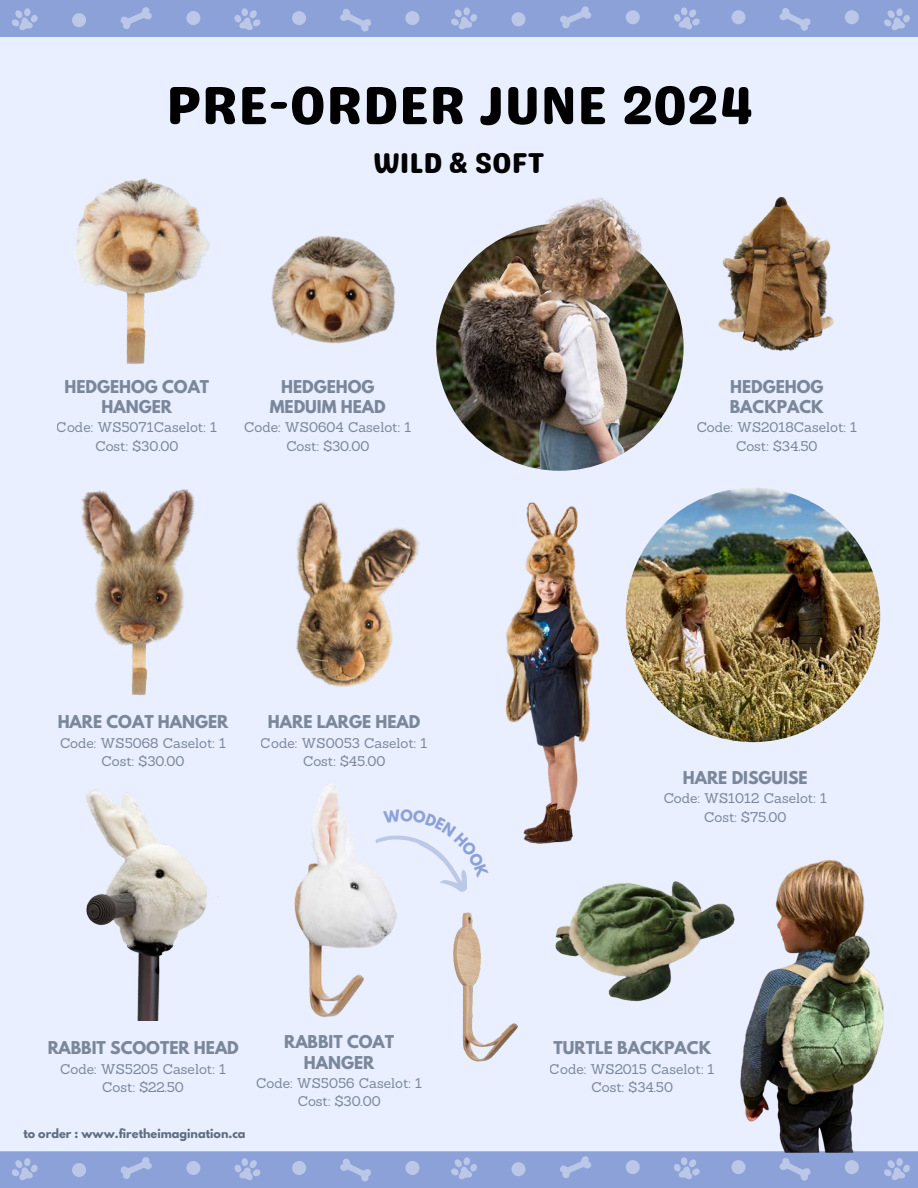
<style>
.page{position:relative;width:918px;height:1188px;background:#8ca1d8}
.page>*{position:absolute;margin:0;border:0;box-sizing:border-box;transform-origin:0 0}
.t1{font:53.7px "Genty Sans";color:#000}
.t2{font:28.65px "Genty Sans";color:#000}
.t3{font:700 15.75px/20.2px "League Spartan";color:#5f6d82;text-align:center}
.t4{font:13.65px/18.5px "Sanchez";color:#5f6d82;text-align:center}
.t5{font:700 11.25px "League Spartan";color:#5f6d82}
</style>
<div class="page">
<div style="left:0;top:37px;width:918px;height:1114px;background:#e9efff"></div>
<svg style="left:338px;top:9px;width:36px;height:29px"></svg>
<svg style="left:12px;top:8px;width:26px;height:22px"></svg>
<div style="left:72px;top:13px;width:14px;height:14px;background:#bac7e7;border-radius:50%"></div>
<svg style="left:234px;top:8px;width:26px;height:22px"></svg>
<svg style="left:120px;top:7px;width:32px;height:22px"></svg>
<div style="left:186px;top:11px;width:14px;height:14px;background:#bac7e7;border-radius:50%"></div>
<div style="left:292px;top:11px;width:14px;height:14px;background:#bac7e7;border-radius:50%"></div>
<div style="left:405px;top:11px;width:14px;height:14px;background:#bac7e7;border-radius:50%"></div>
<svg style="left:779px;top:8px;width:32px;height:23px"></svg>
<svg style="left:451px;top:7px;width:26px;height:22px"></svg>
<div style="left:511px;top:12px;width:14px;height:14px;background:#bac7e7;border-radius:50%"></div>
<svg style="left:674px;top:7px;width:25px;height:22px"></svg>
<svg style="left:560px;top:6px;width:31px;height:22px"></svg>
<div style="left:626px;top:10px;width:14px;height:14px;background:#bac7e7;border-radius:50%"></div>
<div style="left:731px;top:10px;width:15px;height:14px;background:#bac7e7;border-radius:50%"></div>
<div style="left:845px;top:10px;width:14px;height:14px;background:#bac7e7;border-radius:50%"></div>
<svg style="left:884px;top:8px;width:26px;height:22px"></svg>
<svg style="left:340px;top:1159px;width:31px;height:23px"></svg>
<svg style="left:12px;top:1158px;width:26px;height:22px"></svg>
<div style="left:72px;top:1163px;width:14px;height:14px;background:#bac7e7;border-radius:50%"></div>
<svg style="left:234px;top:1158px;width:26px;height:22px"></svg>
<svg style="left:118px;top:1149px;width:37px;height:30px"></svg>
<div style="left:186px;top:1161px;width:14px;height:14px;background:#bac7e7;border-radius:50%"></div>
<div style="left:292px;top:1161px;width:14px;height:14px;background:#bac7e7;border-radius:50%"></div>
<div style="left:405px;top:1161px;width:14px;height:14px;background:#bac7e7;border-radius:50%"></div>
<svg style="left:779px;top:1152px;width:34px;height:29px"></svg>
<svg style="left:451px;top:1157px;width:26px;height:22px"></svg>
<div style="left:511px;top:1162px;width:14px;height:14px;background:#bac7e7;border-radius:50%"></div>
<svg style="left:674px;top:1157px;width:25px;height:22px"></svg>
<svg style="left:557px;top:1149px;width:37px;height:29px"></svg>
<div style="left:626px;top:1160px;width:14px;height:14px;background:#bac7e7;border-radius:50%"></div>
<div style="left:731px;top:1160px;width:15px;height:14px;background:#bac7e7;border-radius:50%"></div>
<div style="left:845px;top:1160px;width:14px;height:14px;background:#bac7e7;border-radius:50%"></div>
<svg style="left:884px;top:1158px;width:26px;height:22px"></svg>
<img style="left:165px;top:117px;width:347px;height:347px">
<img style="left:758px;top:138px;width:160px;height:271px">
<img style="left:4px;top:138px;width:264px;height:264px">
<img style="left:369px;top:123px;width:389px;height:325px">
<img style="left:204px;top:775px;width:159px;height:254px">
<img style="left:19px;top:756px;width:264px;height:264px">
<img style="left:262px;top:478px;width:65px;height:251px">
<img style="left:327px;top:448px;width:451px;height:451px">
<img style="left:4px;top:475px;width:258px;height:257px">
<img style="left:626px;top:488px;width:254px;height:254px;border-radius:50%">
<img style="left:613px;top:798px;width:305px;height:354px">
<img style="left:465px;top:729px;width:373px;height:372px">
<img style="left:363px;top:886px;width:229px;height:228px">
<svg style="left:374px;top:809px;width:115px;height:90px"></svg>
<p class="t1" style="left:166px;top:73px;width:587px">PRE-ORDER JUNE 2024</p>
<p class="t2" style="left:373px;top:145px;width:173px">WILD &amp; SOFT</p>
<p class="t3" style="left:64px;top:378px;width:146px">HEDGEHOG COAT<br>HANGER</p>
<p class="t4" style="left:57px;top:418px;width:162px">Code: WS5071Caselot: 1<br>Cost: $30.00</p>
<p class="t3" style="left:270px;top:378px;width:118px">HEDGEHOG<br>MEDUIM HEAD</p>
<p class="t4" style="left:244px;top:418px;width:169px">Code: WS0604 Caselot: 1<br>Cost: $30.00</p>
<p class="t3" style="left:58px;top:714px;width:172px">HARE COAT HANGER</p>
<p class="t4" style="left:60px;top:733px;width:168px">Code: WS5068 Caselot: 1<br>Cost: $30.00</p>
<p class="t3" style="left:268px;top:714px;width:154px">HARE LARGE HEAD</p>
<p class="t4" style="left:261px;top:733px;width:168px">Code: WS0053 Caselot: 1<br>Cost: $45.00</p>
<p class="t3" style="left:47px;top:1040px;width:193px">RABBIT SCOOTER HEAD</p>
<p class="t4" style="left:60px;top:1060px;width:167px">Code: WS5205 Caselot: 1<br>Cost: $22.50</p>
<p class="t5" style="left:23px;top:1128px;width:224px">to order : www.firetheimagination.ca</p>
<p class="t3" style="left:284px;top:1034px;width:112px">RABBIT COAT<br>HANGER</p>
<p class="t4" style="left:256px;top:1074px;width:167px">Code: WS5056 Caselot: 1<br>Cost: $30.00</p>
<p class="t3" style="left:730px;top:378px;width:95px;text-align:left">HEDGEHOG<br>BACKPACK</p>
<p class="t4" style="left:696px;top:418px;width:162px">Code: WS2018Caselot: 1<br>Cost: $34.50</p>
<p class="t3" style="left:683px;top:769px;width:126px">HARE DISGUISE</p>
<p class="t4" style="left:664px;top:789px;width:165px">Code: WS1012 Caselot: 1<br>Cost: $75.00</p>
<p class="t3" style="left:553px;top:1040px;width:159px">TURTLE BACKPACK</p>
<p class="t4" style="left:550px;top:1060px;width:166px">Code: WS2015 Caselot: 1<br>Cost: $34.50</p>
</div>
